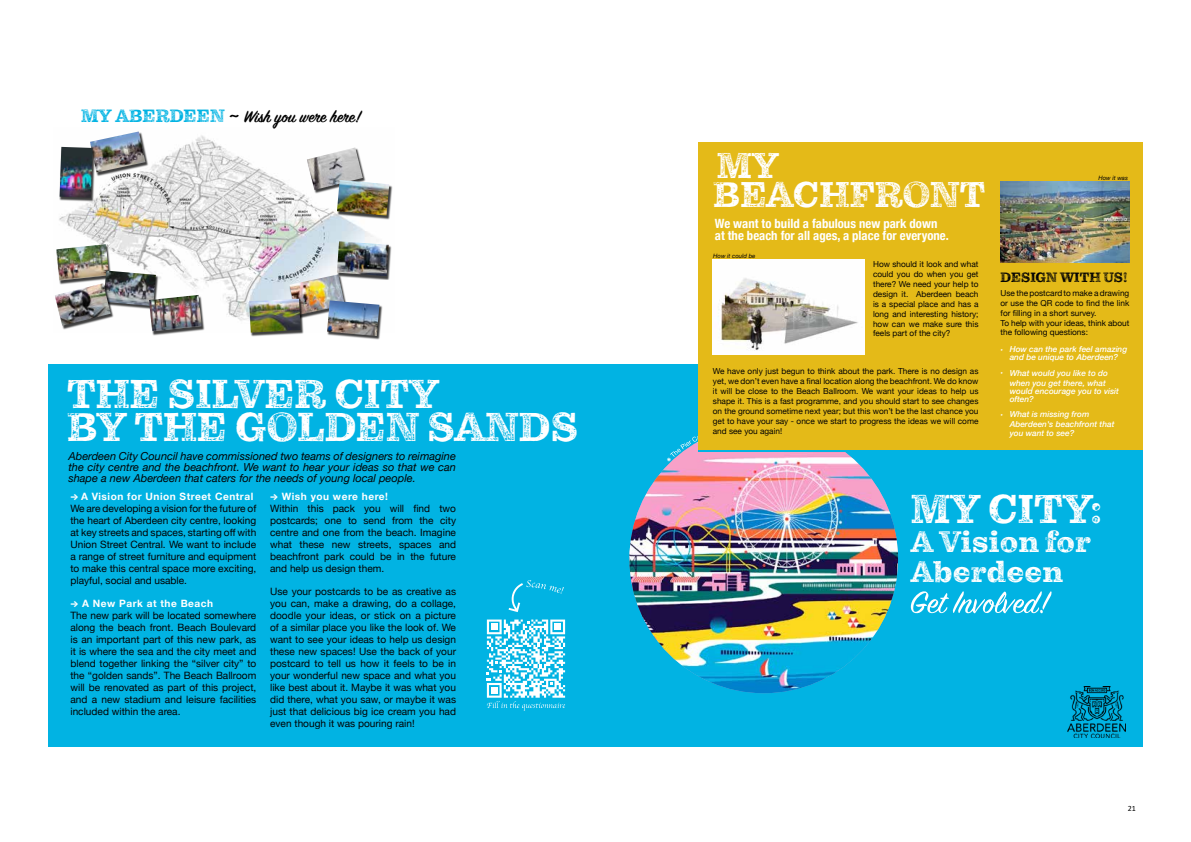
<style>
.page{position:relative;width:1191px;height:842px;background:#fff}
.page>*{position:absolute;margin:0;border:0;box-sizing:border-box;transform-origin:0 0}
.t1{font:41.4px/32.2px "Pulpo Rust 75";color:#fff}
.t2{font:36.8px/29.3px "Pulpo Rust 75";color:#fff}
.t3{font:30.3px/29.4px "Pulpo Rust 75";color:#fff}
.t4{font:600 18.3px "Sign Painter House Script";color:#000}
.t5{font:13.9px "Pulpo Rust 75";color:#020203}
.t6{font:700 condensed 12.8px/12px "Helvetica Neue";color:#fff}
.t7{font:italic 11px/11px "Helvetica Neue";color:#020203;text-align:justify}
.t8{font:10.1px/11.9px "Helvetica Neue";color:#020203}
.t9{font:8.2px/9.9px "Helvetica Neue";color:#020203;text-align:justify}
.t10{font:italic 500 8.2px/8.2px "Helvetica Neue";color:#fff}
.t11{font:8.2px "Helvetica Neue";color:#fff}
.t12{font:8px "Calibri";color:#000}
.t13{font:italic 6px "Helvetica Neue";color:#020203}
.s1{font-family:"Pulpo Rust 75";font-weight:400;color:#01b3e3}
.s2{font-family:"Pulpo Rust 100";font-weight:400}
.s3{font-family:"Degular";font-weight:700;color:#fff}
.s4{font-weight:700;color:#fff}
</style>
<div class="page">
<div style="left:48px;top:364px;width:1094px;height:382px;background:#01b3e3"></div>
<svg style="left:508px;top:580px;width:56px;height:32px"></svg>
<img style="left:629px;top:425px;width:269px;height:268px;border-radius:134px">
<img style="left:1067px;top:687px;width:58px;height:50px">
<svg style="left:487px;top:619px;width:78px;height:92px"></svg>
<svg style="left:910px;top:591px;width:141px;height:22px"></svg>
<svg style="left:667px;top:436px;width:189px;height:25px"></svg>
<hr style="left:698px;top:450px;width:444px;height:1px;background:#01b3e3">
<div style="left:698px;top:142px;width:444px;height:308px;background:#e4ba18"></div>
<img style="left:713px;top:259px;width:151px;height:96px">
<img style="left:1000px;top:182px;width:129px;height:80px">
<img style="left:59px;top:135px;width:334px;height:186px">
<div style="left:56px;top:245px;width:56px;height:40px;background:#000;opacity:.75"></div>
<img style="left:56px;top:244px;width:53px;height:36px">
<div style="left:103px;top:272px;width:56px;height:38px;background:#000;opacity:.75"></div>
<img style="left:104px;top:271px;width:52px;height:35px">
<div style="left:90px;top:132px;width:58px;height:44px;background:#000;opacity:.75"></div>
<img style="left:90px;top:131px;width:55px;height:42px">
<div style="left:307px;top:148px;width:59px;height:46px;background:#000;opacity:.75"></div>
<img style="left:307px;top:147px;width:56px;height:43px">
<div style="left:337px;top:181px;width:55px;height:39px;background:#000;opacity:.75"></div>
<img style="left:337px;top:180px;width:52px;height:36px">
<div style="left:55px;top:284px;width:59px;height:46px;background:#000;opacity:.75"></div>
<img style="left:55px;top:283px;width:56px;height:43px">
<div style="left:289px;top:275px;width:59px;height:44px;background:#000;opacity:.75"></div>
<img style="left:289px;top:274px;width:56px;height:41px">
<div style="left:60px;top:148px;width:36px;height:54px;background:#000;opacity:.75"></div>
<img style="left:60px;top:147px;width:33px;height:51px">
<div style="left:327px;top:301px;width:55px;height:39px;background:#000;opacity:.75"></div>
<img style="left:327px;top:300px;width:52px;height:36px">
<div style="left:249px;top:300px;width:55px;height:37px;background:#000;opacity:.75"></div>
<img style="left:249px;top:299px;width:52px;height:34px">
<div style="left:149px;top:296px;width:56px;height:39px;background:#000;opacity:.75"></div>
<img style="left:149px;top:295px;width:53px;height:36px">
<div style="left:337px;top:242px;width:55px;height:38px;background:#000;opacity:.75"></div>
<img style="left:337px;top:241px;width:52px;height:35px">
<h3 class="t4" style="left:81px;top:105px;width:281px"><span class="s1">MY ABERDEEN</span> <span class="s2">~</span> Wish you were here!</h3>
<h1 class="t1" style="left:67px;top:379px;width:513px">THE SILVER CITY<br>BY THE GOLDEN SANDS</h1>
<p class="t7" style="left:68px;top:451px;width:389px">Aberdeen City Council have commissioned two teams of designers to reimagine the city centre and the beachfront. We want to hear your ideas so that we can shape a new Aberdeen that caters for the needs of young local people.</p>
<p class="t8" style="left:70px;top:491px;width:187px"><span class="s3">→</span> <span class="s4">A Vision for Union Street Central </span>We are developing a vision for the future of the heart of Aberdeen city centre, looking at key streets and spaces, starting off with Union Street Central. We want to include a range of street furniture and equipment to make this central space more exciting, playful, social and usable.</p>
<p class="t8" style="left:70px;top:598px;width:187px"><span class="s3">→</span> <span class="s4">A New Park at the Beach<br></span>The new park will be located somewhere along the beach front. Beach Boulevard is an important part of this new park, as it is where the sea and the city meet and blend together linking the “silver city” to the “golden sands”. The Beach Ballroom will be renovated as part of this project, and a new stadium and leisure facilities included within the area.</p>
<p class="t8" style="left:270px;top:491px;width:187px"><span class="s3">→</span> <span class="s4">Wish you were here!<br></span>Within this pack you will find two postcards; one to send from the city centre and one from the beach. Imagine what these new streets, spaces and beachfront park could be in the future and help us design them.</p>
<p class="t8" style="left:270px;top:586px;width:187px;text-align:justify">Use your postcards to be as creative as you can, make a drawing, do a collage, doodle your ideas, or stick on a picture of a similar place you like the look of. We want to see your ideas to help us design these new spaces! Use the back of your postcard to tell us how it feels to be in your wonderful new space and what you like best about it. Maybe it was what you did there, what you saw, or maybe it was just that delicious big ice cream you had even though it was pouring rain!</p>
<h2 class="t2" style="left:713px;top:151px;width:273px">MY<br>BEACHFRONT</h2>
<p class="t13" style="left:1098px;top:174px;width:31px">How it was</p>
<p class="t6" style="left:715px;top:217px;width:235px">We want to build a fabulous new park down at the beach for all ages, a place for everyone.</p>
<p class="t9" style="left:873px;top:260px;width:107px">How should it look and what could you do when you get there? We need your help to design it. Aberdeen beach is a special place and has a long and interesting history; how can we make sure this feels part of the city?</p>
<h3 class="t5" style="left:1000px;top:269px;width:128px">DESIGN WITH US!</h3>
<p class="t13" style="left:713px;top:252px;width:44px">How it could be</p>
<p class="t9" style="left:1000px;top:288px;width:130px;text-align:left">Use the postcard to make a drawing or use the QR code to find the link for filling in a short survey.<br>To help with your ideas, think about the following questions:</p>
<p class="t11" style="left:1000px;top:344px;width:4px">‣</p>
<p class="t11" style="left:1000px;top:367px;width:4px">‣</p>
<p class="t11" style="left:1000px;top:409px;width:4px">‣</p>
<p class="t10" style="left:1009px;top:345px;width:119px">How can the park feel amazing and be unique to Aberdeen?</p>
<p class="t10" style="left:1009px;top:367px;width:100px;line-height:9.9px">What would you like to do when you get there, what</p>
<p class="t10" style="left:1009px;top:386px;width:111px">would encourage you to visit often?</p>
<p class="t10" style="left:1009px;top:409px;width:106px;line-height:9.9px">What is missing from<br>Aberdeen's beachfront that</p>
<p class="t10" style="left:1009px;top:428px;width:66px">you want to see?</p>
<p class="t9" style="left:713px;top:367px;width:267px">We have only just begun to think about the park. There is no design as yet, we don’t even have a final location along the beachfront. We do know it will be close to the Beach Ballroom. We want your ideas to help us shape it. This is a fast programme, and you should start to see changes on the ground sometime next year; but this won’t be the last chance you get to have your say - once we start to progress the ideas we will come and see you again!</p>
<h1 class="t1" style="left:911px;top:493px;width:193px">MY CITY:</h1>
<h3 class="t3" style="left:911px;top:528px;width:182px">A Vision for<br>Aberdeen</h3>
<p class="t12" style="left:1127px;top:803px;width:10px">21</p>
</div>
